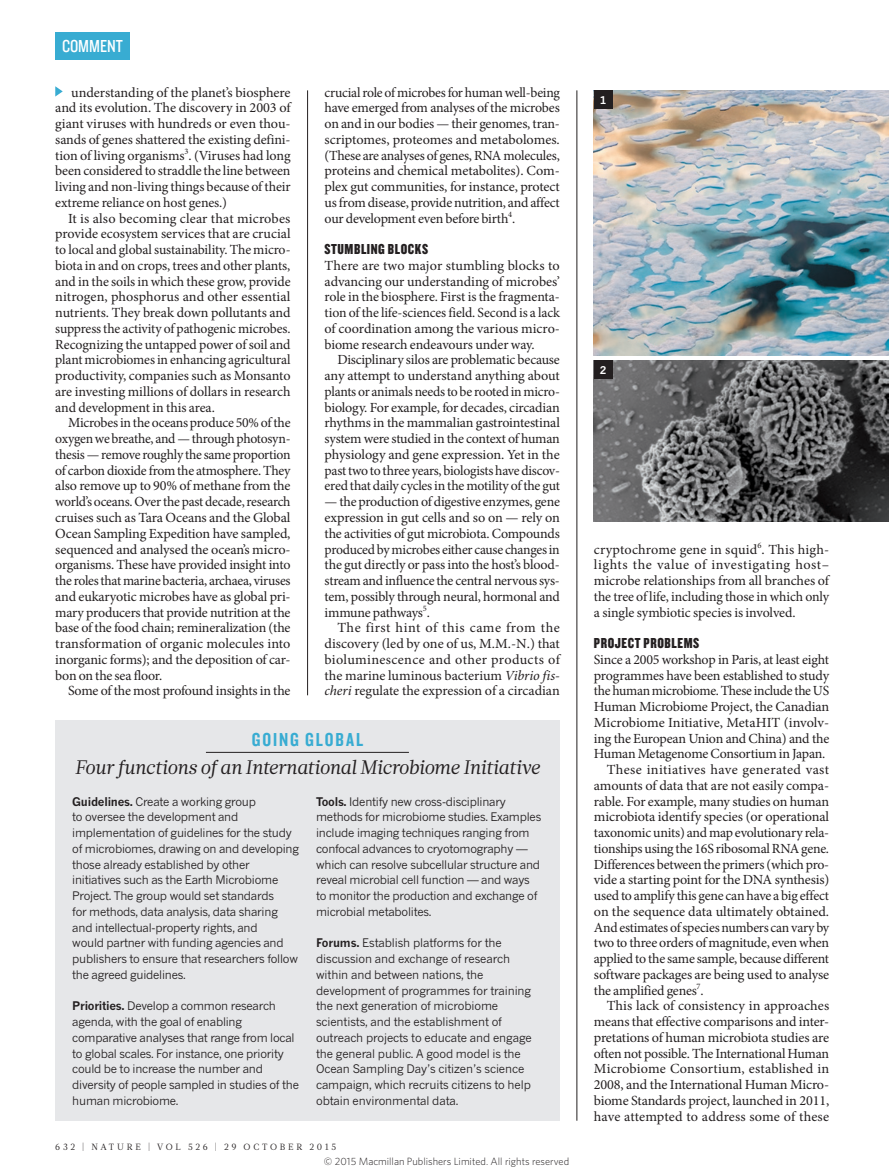
<style>
.page{position:relative;width:893px;height:1174px;background:#fff}
.page>*{position:absolute;margin:0;border:0;box-sizing:border-box;transform-origin:0 0}
.t1{font:italic 19.5px "Glosa Math";color:#231f20}
.t2{font:19.5px "Knockout 49 Liteweight";letter-spacing:.1em;color:#38acd2}
.t3{font:18px "Knockout 29 Junior Ltweight";color:#fff}
.t4{font:15px "Knockout 69 Full Liteweight";letter-spacing:.04em;color:#231f20}
.t5{font:13.95px/15.8px "Minion Pro";letter-spacing:-.015em;color:#231f20;text-align:justify}
.t6{font:13.95px "Minion Pro";letter-spacing:.005em;color:#231f20}
.t7{font:13.95px "Minion Pro";letter-spacing:.01em;color:#231f20}
.t8{font:13.95px "Minion Pro";letter-spacing:.025em;color:#231f20}
.t9{font:11.7px/15.8px "News Gothic MTOT";letter-spacing:-.02em;color:#231f20}
.t10{font:300 10.5px "Whitney";color:#231f20}
.t11{font:700 10.5px "News Gothic MTOT";color:#fff}
.t12{font:9px "Glosa Math";letter-spacing:.3em;color:#231f20}
.s1{font-style:italic}
.s2{font-weight:700}
</style>
<div class="page">
<div style="left:55px;top:720px;width:505px;height:400px;background:#e6e7e9"></div>
<hr style="left:206px;top:752px;width:203px;height:1px;background:#231f20">
<img style="left:594px;top:360px;width:295px;height:162px">
<img style="left:594px;top:90px;width:295px;height:265px">
<svg style="left:55px;top:86px;width:8px;height:11px"></svg>
<div style="left:594px;top:90px;width:18px;height:19px;background:#231f20"></div>
<div style="left:594px;top:360px;width:18px;height:19px;background:#231f20"></div>
<div style="left:55px;top:32px;width:75px;height:27px;background:#38acd2"></div>
<hr style="left:577px;top:90px;width:1px;height:1030px;background:#231f20">
<hr style="left:307px;top:90px;width:1px;height:605px;background:#231f20">
<p class="t3" style="left:62px;top:34px;width:62px">COMMENT</p>
<p class="t5" style="left:55px;top:84px;width:237px;text-indent:16px">understanding of the planet’s biosphere and its evolution. The discovery in 2003 of giant viruses with hundreds or even thou&shy;sands of genes shattered the existing defini&shy;tion of living organisms<sup>3</sup>. (Viruses had long been considered to straddle the line between living and non-living things because of their extreme reliance on host genes.)</p>
<p class="t5" style="left:55px;top:210px;width:237px;text-indent:13px">It is also becoming clear that microbes provide ecosystem services that are crucial to local and global sustainability. The micro&shy;biota in and on crops, trees and other plants, and in the soils in which these grow, provide nitrogen, phosphorus and other essential nutrients. They break down pollutants and suppress the activity of pathogenic microbes.<br>Recognizing the untapped power of soil and plant microbiomes in enhancing agricultural productivity, companies such as Monsanto are investing millions of dollars in research and development in this area.</p>
<p class="t5" style="left:55px;top:415px;width:237px;text-indent:13px">Microbes in the oceans produce 50% of the oxygen we breathe, and — through photosyn&shy;thesis — remove roughly the same proportion of carbon dioxide from the atmosphere. They also remove up to 90% of methane from the world’s oceans. Over the past decade, research cruises such as Tara Oceans and the Global Ocean Sampling Expedition have sampled, sequenced and analysed the ocean’s micro&shy;organisms. These have provided insight into the roles that marine bacteria, archaea, viruses and eukaryotic microbes have as global pri&shy;mary producers that provide nutrition at the base of the food chain; remineralization (the transformation of organic molecules into inorganic forms); and the deposition of car&shy;bon on the sea floor.</p>
<p class="t5" style="left:68px;top:683px;width:224px">Some of the most profound insights in the</p>
<p class="t5" style="left:325px;top:84px;width:237px">crucial role of microbes for human well-being have emerged from analyses of the microbes on and in our bodies — their genomes, tran&shy;scriptomes, proteomes and metabolomes. (These are analyses of genes, RNA molecules, proteins and chemical metabolites). Com&shy;plex gut communities, for instance, protect us from disease, provide nutrition, and affect our development even before birth<sup>4</sup>.</p>
<p class="t4" style="left:325px;top:240px;width:105px">STUMBLING BLOCKS</p>
<p class="t5" style="left:325px;top:258px;width:237px">There are two major stumbling blocks to advancing our understanding of microbes’ role in the biosphere. First is the fragmenta&shy;tion of the life-sciences field. Second is a lack of coordination among the various micro&shy;biome research endeavours under way.</p>
<p class="t5" style="left:325px;top:352px;width:237px;text-indent:13px">Disciplinary silos are problematic because any attempt to understand anything about plants or animals needs to be rooted in micro&shy;biology. For example, for decades, circadian rhythms in the mammalian gastrointestinal system were studied in the context of human physiology and gene expression. Yet in the past two to three years, biologists have discov&shy;ered that daily cycles in the motility of the gut</p>
<p class="t5" style="left:325px;top:494px;width:237px">— the production of digestive enzymes, gene expression in gut cells and so on — rely on the activities of gut microbiota. Compounds produced by microbes either cause changes in the gut directly or pass into the host’s blood&shy;stream and influence the central nervous sys&shy;tem, possibly through neural, hormonal and immune pathways<sup>5</sup>.</p>
<p class="t5" style="left:325px;top:620px;width:237px;text-indent:13px">The first hint of this came from the discovery (led by one of us, M.M.-N.) that bioluminescence and other products of the marine luminous bacterium <span class="s1">Vibrio fis&shy;cheri</span> regulate the expression of a circadian</p>
<h1 class="t2" style="left:252px;top:727px;width:113px">GOING GLOBAL</h1>
<h1 class="t1" style="left:75px;top:754px;width:467px">Four functions of an International Microbiome Initiative</h1>
<p class="t9" style="left:72px;top:793px;width:228px"><span class="s2">Guidelines.</span> Create a working group<br>to oversee the development and implementation of guidelines for the study of microbiomes, drawing on and developing those already established by other initiatives such as the Earth Microbiome Project. The group would set standards<br>for methods, data analysis, data sharing and intellectual-property rights, and<br>would partner with funding agencies and publishers to ensure that researchers follow the agreed guidelines.</p>
<p class="t9" style="left:72px;top:998px;width:228px"><span class="s2">Priorities.</span> Develop a common research agenda, with the goal of enabling comparative analyses that range from local to global scales. For instance, one priority could be to increase the number and diversity of people sampled in studies of the human microbiome.</p>
<p class="t9" style="left:316px;top:793px;width:227px"><span class="s2">Tools.</span> Identify new cross-disciplinary methods for microbiome studies. Examples include imaging techniques ranging from confocal advances to cryotomography — which can resolve subcellular structure and reveal microbial cell function — and ways to monitor the production and exchange of microbial metabolites.</p>
<p class="t9" style="left:316px;top:935px;width:217px"><span class="s2">Forums.</span> Establish platforms for the discussion and exchange of research within and between nations, the development of programmes for training the next generation of microbiome scientists, and the establishment of outreach projects to educate and engage the general public. A good model is the Ocean Sampling Day’s citizen’s science campaign, which recruits citizens to help obtain environmental data.</p>
<p class="t12" style="left:55px;top:1141px;width:283px">632 | NATURE | VOL 526 | 29 OCTOBER 2015</p>
<p class="t10" style="left:324px;top:1154px;width:247px">© 2015 Macmillan Publishers Limited. All rights reserved</p>
<p class="t11" style="left:600px;top:93px;width:8px">1</p>
<p class="t11" style="left:600px;top:363px;width:8px">2</p>
<p class="t5" style="left:594px;top:541px;width:237px">cryptochrome gene in squid<sup>6</sup>. This high&shy;lights the value of investigating host– microbe relationships from all branches of the tree of life, including those in which only a single symbiotic species is involved.</p>
<p class="t4" style="left:594px;top:633px;width:107px">PROJECT PROBLEMS</p>
<p class="t5" style="left:594px;top:651px;width:237px">Since a 2005 workshop in Paris, at least eight</p>
<p class="t5" style="left:594px;top:667px;width:237px">programmes have been established to study</p>
<p class="t5" style="left:594px;top:683px;width:237px">the human microbiome. These include the US</p>
<p class="t5" style="left:594px;top:699px;width:237px">Human Microbiome Project, the Canadian</p>
<p class="t5" style="left:594px;top:714px;width:237px">Microbiome Initiative, MetaHIT (involv-</p>
<p class="t5" style="left:594px;top:730px;width:237px">ing the European Union and China) and the</p>
<p class="t5" style="left:594px;top:746px;width:233px">Human Metagenome Consortium in Japan.</p>
<p class="t8" style="left:607px;top:760px;width:224px">These initiatives have generated vast</p>
<p class="t5" style="left:594px;top:777px;width:237px">amounts of data that are not easily compa-</p>
<p class="t5" style="left:594px;top:793px;width:237px">rable. For example, many studies on human</p>
<p class="t5" style="left:594px;top:809px;width:237px">microbiota identify species (or operational</p>
<p class="t5" style="left:594px;top:825px;width:237px">taxonomic units) and map evolutionary rela-</p>
<p class="t5" style="left:594px;top:840px;width:237px">tionships using the 16S ribosomal RNA gene.</p>
<p class="t5" style="left:594px;top:856px;width:237px">Differences between the primers (which pro-</p>
<p class="t5" style="left:594px;top:872px;width:237px">vide a starting point for the DNA synthesis)</p>
<p class="t5" style="left:594px;top:888px;width:237px">used to amplify this gene can have a big effect</p>
<p class="t5" style="left:594px;top:903px;width:237px">on the sequence data ultimately obtained.</p>
<p class="t5" style="left:594px;top:919px;width:237px">And estimates of species numbers can vary by</p>
<p class="t5" style="left:594px;top:935px;width:237px">two to three orders of magnitude, even when</p>
<p class="t5" style="left:594px;top:951px;width:237px">applied to the same sample, because different</p>
<p class="t5" style="left:594px;top:966px;width:237px">software packages are being used to analyse</p>
<p class="t5" style="left:594px;top:982px;width:111px">the amplified genes<sup>7</sup>.</p>
<p class="t6" style="left:607px;top:996px;width:224px">This lack of consistency in approaches</p>
<p class="t5" style="left:594px;top:1014px;width:237px">means that effective comparisons and inter-</p>
<p class="t5" style="left:594px;top:1029px;width:237px">pretations of human microbiota studies are</p>
<p class="t5" style="left:594px;top:1045px;width:237px">often not possible. The International Human</p>
<p class="t7" style="left:594px;top:1059px;width:237px">Microbiome Consortium, established in</p>
<p class="t5" style="left:594px;top:1077px;width:237px">2008, and the International Human Micro-</p>
<p class="t5" style="left:594px;top:1092px;width:237px">biome Standards project, launched in 2011,</p>
<p class="t6" style="left:594px;top:1106px;width:237px">have attempted to address some of these</p>
</div>
